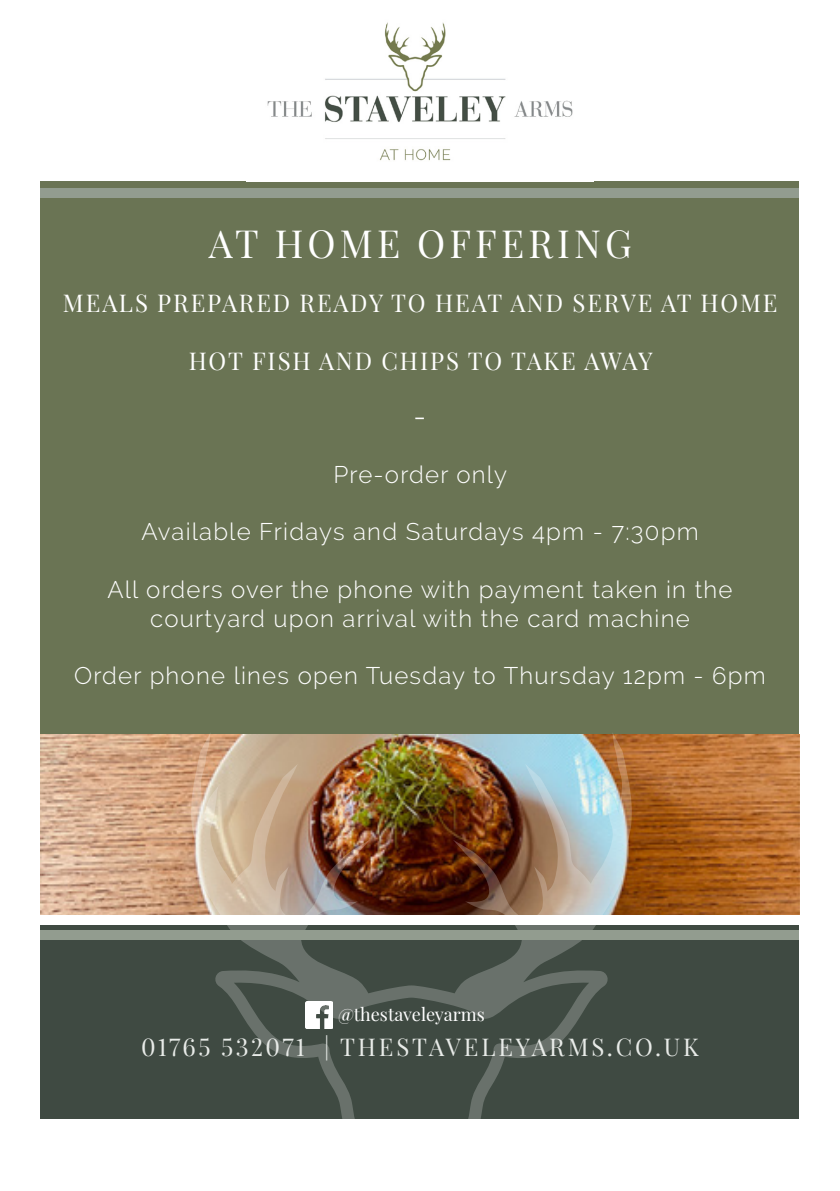
<style>
.page{position:relative;width:840px;height:1191px;background:#fff}
.page>*{position:absolute;margin:0;border:0;box-sizing:border-box;transform-origin:0 0}
.t1{font:38px "Playfair Display";letter-spacing:.11em;color:#fff}
.t2{font:300 24px/28.8px "Raleway";letter-spacing:.05em;color:#fff;text-align:center}
.t3{font:24px "Playfair Display";letter-spacing:.08em;color:#fff}
.t4{font:24px "Playfair Display";letter-spacing:.1em;color:#e8ebe8}
.t5{font:18px "Playfair Display";color:#fff}
</style>
<div class="page">
<div style="left:41px;top:181px;width:757px;height:734px;background:#6a7454"></div>
<img style="left:41px;top:734px;width:757px;height:181px">
<img style="left:267px;top:22px;width:306px;height:139px">
<div style="left:41px;top:188px;width:757px;height:10px;background:#929c8f"></div>
<div style="left:41px;top:925px;width:757px;height:194px;background:#3f4a42"></div>
<img style="left:191px;top:733px;width:440px;height:386px">
<img style="left:306px;top:1001px;width:26px;height:27px">
<div style="left:41px;top:930px;width:757px;height:10px;background:#929c8f"></div>
<h1 class="t1" style="left:209px;top:214px;width:424px">AT HOME OFFERING</h1>
<p class="t3" style="left:63px;top:284px;width:715px">MEALS PREPARED READY TO HEAT AND SERVE AT HOME</p>
<p class="t3" style="left:188px;top:342px;width:465px">HOT FISH AND CHIPS TO TAKE AWAY</p>
<p class="t3" style="left:414px;top:399px;width:13px">-</p>
<p class="t2" style="left:333px;top:459px;width:175px">Pre-order only</p>
<p class="t2" style="left:141px;top:517px;width:558px">Available Fridays and Saturdays 4pm - 7:30pm</p>
<p class="t2" style="left:107px;top:575px;width:626px">All orders over the phone with payment taken in the courtyard upon arrival with the card machine</p>
<p class="t2" style="left:74px;top:661px;width:692px">Order phone lines open Tuesday to Thursday 12pm - 6pm</p>
<p class="t5" style="left:338px;top:1000px;width:148px">@thestaveleyarms</p>
<p class="t4" style="left:141px;top:1028px;width:559px">01765 532071 | THESTAVELEYARMS.CO.UK</p>
</div>
